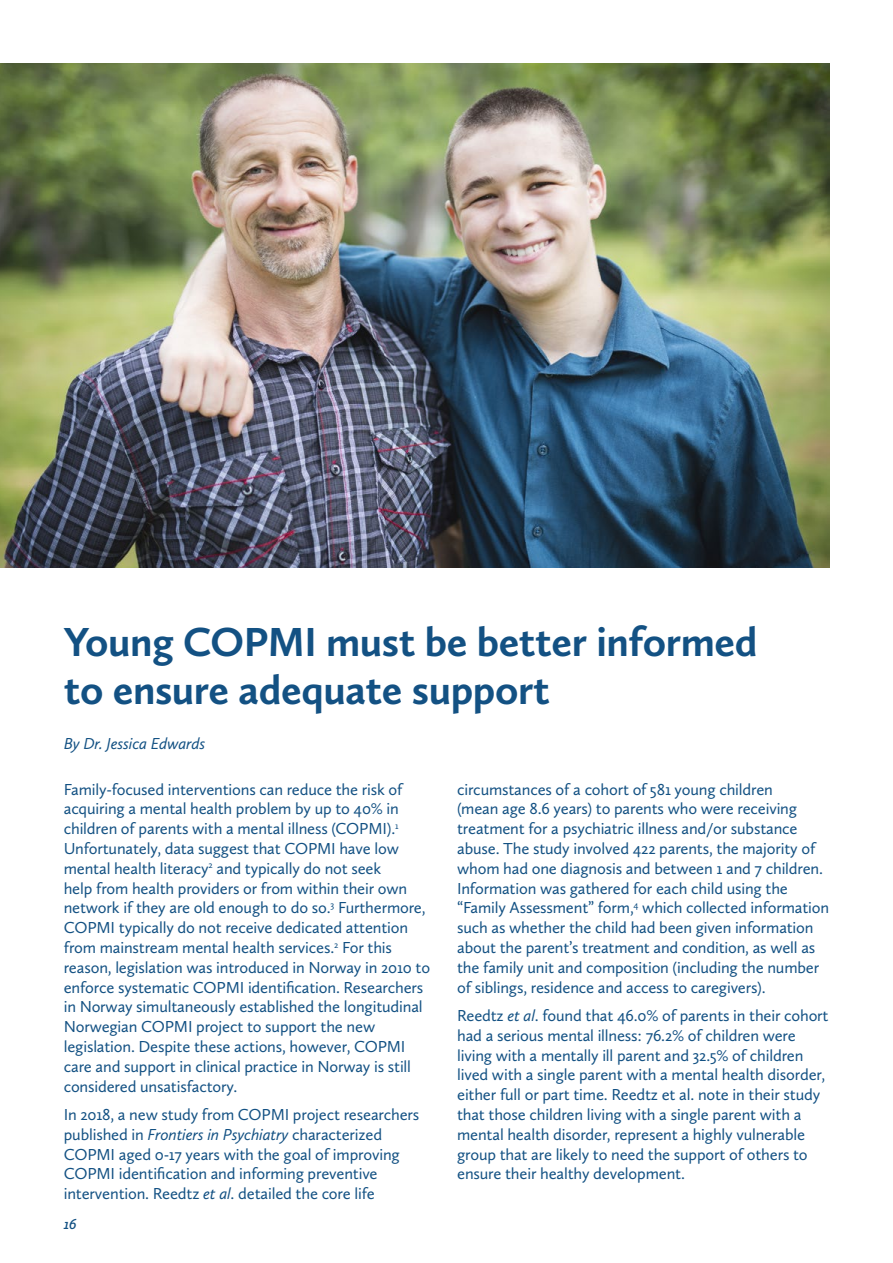
<style>
.page{position:relative;width:893px;height:1263px;background:#fff}
.page>*{position:absolute;margin:0;border:0;box-sizing:border-box;transform-origin:0 0}
.t1{font:700 42px/48px "Calluna Sans";letter-spacing:-.01em;color:#135183}
.t2{font:16.5px/19.8px "Calluna Sans";letter-spacing:-.01em;color:#135183}
.t3{font:italic 16.5px "Calluna Sans";letter-spacing:-.01em;color:#135183}
.t4{font:italic 600 15px "Calluna Sans";color:#135183}
.s1{font-style:italic}
</style>
<div class="page">
<img style="left:0;top:64px;width:829px;height:503px">
<h1 class="t1" style="left:64px;top:617px;width:695px">Young COPMI must be better informed to ensure adequate support</h1>
<p class="t3" style="left:64px;top:734px;width:143px">By Dr. Jessica Edwards</p>
<p class="t2" style="left:64px;top:779px;width:368px">Family-focused interventions can reduce the risk of acquiring a mental health problem by up to 40% in children of parents with a mental illness (COPMI).<sup>1<br></sup>Unfortunately, data suggest that COPMI have low mental health literacy<sup>2</sup> and typically do not seek<br>help from health providers or from within their own network if they are old enough to do so.<sup>3</sup> Furthermore, COPMI typically do not receive dedicated attention from mainstream mental health services.<sup>2</sup> For this reason, legislation was introduced in Norway in 2010 to enforce systematic COPMI identification. Researchers in Norway simultaneously established the longitudinal Norwegian COPMI project to support the new legislation. Despite these actions, however, COPMI care and support in clinical practice in Norway is still considered unsatisfactory.</p>
<p class="t2" style="left:64px;top:1104px;width:357px">In 2018, a new study from COPMI project researchers published in <span class="s1">Frontiers in Psychiatry</span> characterized COPMI aged 0-17 years with the goal of improving COPMI identification and informing preventive intervention. Reedtz <span class="s1">et al</span>. detailed the core life</p>
<p class="t2" style="left:457px;top:779px;width:374px">circumstances of a cohort of 581 young children<br>(mean age 8.6 years) to parents who were receiving treatment for a psychiatric illness and/or substance abuse. The study involved 422 parents, the majority of whom had one diagnosis and between 1 and 7 children.<br>Information was gathered for each child using the “Family Assessment” form,<sup>4</sup> which collected information such as whether the child had been given information about the parent’s treatment and condition, as well as the family unit and composition (including the number of siblings, residence and access to caregivers).</p>
<p class="t2" style="left:457px;top:1005px;width:373px">Reedtz <span class="s1">et al</span>. found that 46.0% of parents in their cohort had a serious mental illness: 76.2% of children were living with a mentally ill parent and 32.5% of children lived with a single parent with a mental health disorder, either full or part time. Reedtz et al. note in their study that those children living with a single parent with a mental health disorder, represent a highly vulnerable group that are likely to need the support of others to ensure their healthy development.</p>
<p class="t4" style="left:64px;top:1214px;width:15px">16</p>
</div>
